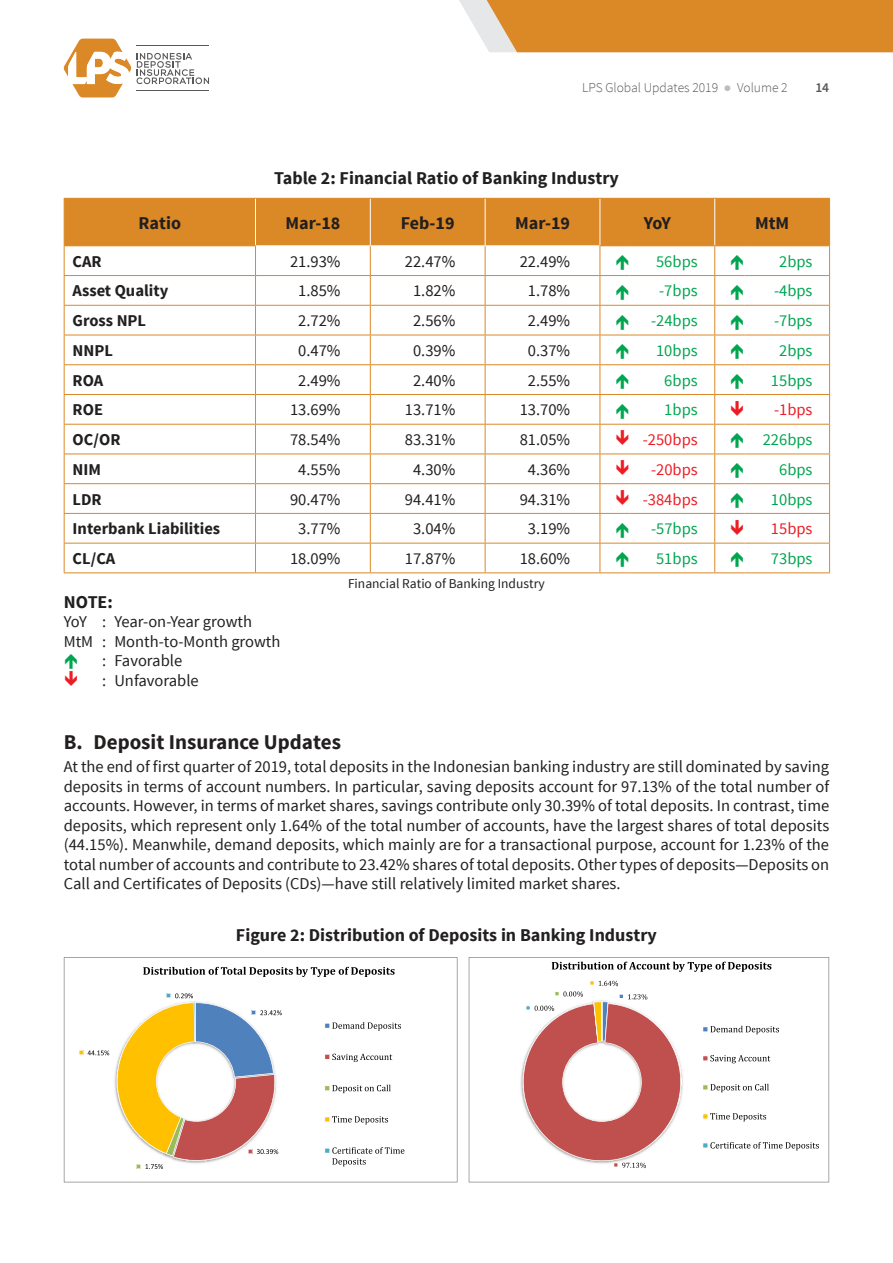
<style>
.page{position:relative;width:893px;height:1263px;background:#fff}
.page>*{position:absolute;margin:0;border:0;box-sizing:border-box;transform-origin:0 0}
.t1{font:700 21px "Source Sans Pro";color:#221f1f}
.t2{font:700 18px "Source Sans Pro";color:#221f1f}
.t3{font:16.5px/19.5px "Source Sans Pro";color:#221f1f;text-align:justify}
.t4{font:16.5px "Source Sans Pro";color:#00a550}
.t5{font:700 16.5px "Source Sans Pro";color:#221f1f}
.t6{font:16.5px "Source Sans Pro";color:#ed1c24}
.t7{font:13.5px "Source Sans Pro";color:#221f1f}
.t8{font:300 13.5px "Source Sans Pro";color:#57585a}
.t9{font:600 13.5px "Source Sans Pro";color:#57585a}
.s1{font-family:"Arial";font-weight:400;color:#bbbdbf}
</style>
<div class="page">
<svg style="left:459px;top:0;width:434px;height:52px;background:#dc923a"></svg>
<svg style="left:137px;top:53px;width:72px;height:31px"></svg>
<hr style="left:137px;top:90px;width:72px;height:1px;background:#57585a">
<hr style="left:137px;top:46px;width:72px;height:1px;background:#57585a">
<svg style="left:64px;top:39px;width:67px;height:58px"></svg>
<svg style="left:64px;top:957px;width:394px;height:225px"></svg>
<svg style="left:469px;top:957px;width:360px;height:225px"></svg>
<svg style="left:64px;top:198px;width:766px;height:375px"></svg>
<p class="t8" style="left:582px;top:83px;width:207px">LPS Global Updates 2019 <span class="s1">●</span> Volume 2</p>
<p class="t9" style="left:815px;top:80px;width:15px">14</p>
<p class="t2" style="left:274px;top:170px;width:346px">Table 2: Financial Ratio of Banking Industry</p>
<p class="t2" style="left:139px;top:216px;width:44px">Ratio</p>
<p class="t2" style="left:285px;top:216px;width:56px">Mar-18</p>
<p class="t2" style="left:401px;top:216px;width:55px">Feb-19</p>
<p class="t2" style="left:515px;top:216px;width:56px">Mar-19</p>
<p class="t2" style="left:644px;top:216px;width:28px">YoY</p>
<p class="t2" style="left:755px;top:216px;width:36px">MtM</p>
<p class="t5" style="left:73px;top:255px;width:31px">CAR</p>
<p class="t3" style="left:290px;top:253px;width:52px">21.93%</p>
<p class="t3" style="left:405px;top:253px;width:52px">22.47%</p>
<p class="t3" style="left:520px;top:253px;width:52px">22.49%</p>
<p class="t4" style="left:656px;top:254px;width:43px">56bps</p>
<p class="t4" style="left:779px;top:254px;width:35px">2bps</p>
<p class="t5" style="left:73px;top:284px;width:97px">Asset Quality</p>
<p class="t3" style="left:298px;top:282px;width:44px">1.85%</p>
<p class="t3" style="left:413px;top:282px;width:44px">1.82%</p>
<p class="t3" style="left:528px;top:282px;width:44px">1.78%</p>
<p class="t4" style="left:659px;top:284px;width:40px">-7bps</p>
<p class="t4" style="left:774px;top:284px;width:40px">-4bps</p>
<p class="t5" style="left:73px;top:310px;width:75px">Gross NPL</p>
<p class="t3" style="left:298px;top:312px;width:44px">2.72%</p>
<p class="t3" style="left:413px;top:312px;width:44px">2.56%</p>
<p class="t3" style="left:528px;top:312px;width:44px">2.49%</p>
<p class="t4" style="left:651px;top:314px;width:48px">-24bps</p>
<p class="t4" style="left:774px;top:314px;width:40px">-7bps</p>
<p class="t5" style="left:73px;top:340px;width:42px">NNPL</p>
<p class="t3" style="left:298px;top:342px;width:44px">0.47%</p>
<p class="t3" style="left:413px;top:342px;width:44px">0.39%</p>
<p class="t3" style="left:528px;top:342px;width:44px">0.37%</p>
<p class="t4" style="left:656px;top:344px;width:43px">10bps</p>
<p class="t4" style="left:779px;top:344px;width:35px">2bps</p>
<p class="t5" style="left:73px;top:373px;width:32px">ROA</p>
<p class="t3" style="left:298px;top:372px;width:44px">2.49%</p>
<p class="t3" style="left:413px;top:372px;width:44px">2.40%</p>
<p class="t3" style="left:528px;top:372px;width:44px">2.55%</p>
<p class="t4" style="left:664px;top:373px;width:35px">6bps</p>
<p class="t4" style="left:771px;top:373px;width:43px">15bps</p>
<p class="t5" style="left:73px;top:403px;width:32px">ROE</p>
<p class="t3" style="left:290px;top:401px;width:52px">13.69%</p>
<p class="t3" style="left:405px;top:401px;width:52px">13.71%</p>
<p class="t3" style="left:520px;top:401px;width:52px">13.70%</p>
<p class="t4" style="left:664px;top:403px;width:35px">1bps</p>
<p class="t6" style="left:774px;top:403px;width:40px">-1bps</p>
<p class="t5" style="left:73px;top:429px;width:49px">OC/OR</p>
<p class="t3" style="left:290px;top:431px;width:52px">78.54%</p>
<p class="t3" style="left:405px;top:431px;width:52px">83.31%</p>
<p class="t3" style="left:520px;top:431px;width:52px">81.05%</p>
<p class="t6" style="left:643px;top:433px;width:56px">-250bps</p>
<p class="t4" style="left:763px;top:433px;width:51px">226bps</p>
<p class="t5" style="left:73px;top:463px;width:30px">NIM</p>
<p class="t3" style="left:298px;top:461px;width:44px">4.55%</p>
<p class="t3" style="left:413px;top:461px;width:44px">4.30%</p>
<p class="t3" style="left:528px;top:461px;width:44px">4.36%</p>
<p class="t6" style="left:651px;top:462px;width:48px">-20bps</p>
<p class="t4" style="left:779px;top:462px;width:35px">6bps</p>
<p class="t5" style="left:73px;top:488px;width:31px">LDR</p>
<p class="t3" style="left:290px;top:490px;width:52px">90.47%</p>
<p class="t3" style="left:405px;top:490px;width:52px">94.41%</p>
<p class="t3" style="left:520px;top:490px;width:52px">94.31%</p>
<p class="t6" style="left:643px;top:492px;width:56px">-384bps</p>
<p class="t4" style="left:771px;top:492px;width:43px">10bps</p>
<p class="t5" style="left:73px;top:518px;width:149px">Interbank Liabilities</p>
<p class="t3" style="left:298px;top:520px;width:44px">3.77%</p>
<p class="t3" style="left:413px;top:520px;width:44px">3.04%</p>
<p class="t3" style="left:528px;top:520px;width:44px">3.19%</p>
<p class="t4" style="left:651px;top:522px;width:48px">-57bps</p>
<p class="t6" style="left:771px;top:522px;width:43px">15bps</p>
<p class="t5" style="left:73px;top:548px;width:44px">CL/CA</p>
<p class="t3" style="left:290px;top:550px;width:52px">18.09%</p>
<p class="t3" style="left:405px;top:550px;width:52px">17.87%</p>
<p class="t3" style="left:520px;top:550px;width:52px">18.60%</p>
<p class="t4" style="left:656px;top:552px;width:43px">51bps</p>
<p class="t4" style="left:771px;top:552px;width:43px">73bps</p>
<p class="t7" style="left:348px;top:578px;width:198px">Financial Ratio of Banking Industry</p>
<p class="t2" style="left:64px;top:594px;width:51px">NOTE:</p>
<p class="t3" style="left:64px;top:613px;width:190px">YoY : Year-on-Year growth</p>
<p class="t3" style="left:64px;top:632px;width:218px">MtM : Month-to-Month growth</p>
<p class="t3" style="left:102px;top:652px;width:82px">: Favorable</p>
<p class="t3" style="left:102px;top:671px;width:98px">: Unfavorable</p>
<p class="t1" style="left:64px;top:733px;width:279px">B. Deposit Insurance Updates</p>
<p class="t3" style="left:64px;top:757px;width:767px">At the end of first quarter of 2019, total deposits in the Indonesian banking industry are still dominated by saving deposits in terms of account numbers. In particular, saving deposits account for 97.13% of the total number of accounts. However, in terms of market shares, savings contribute only 30.39% of total deposits. In contrast, time deposits, which represent only 1.64% of the total number of accounts, have the largest shares of total deposits (44.15%). Meanwhile, demand deposits, which mainly are for a transactional purpose, account for 1.23% of the total number of accounts and contribute to 23.42% shares of total deposits. Other types of deposits—Deposits on Call and Certificates of Deposits (CDs)—have still relatively limited market shares.</p>
<p class="t2" style="left:236px;top:928px;width:423px">Figure 2: Distribution of Deposits in Banking Industry</p>
</div>
